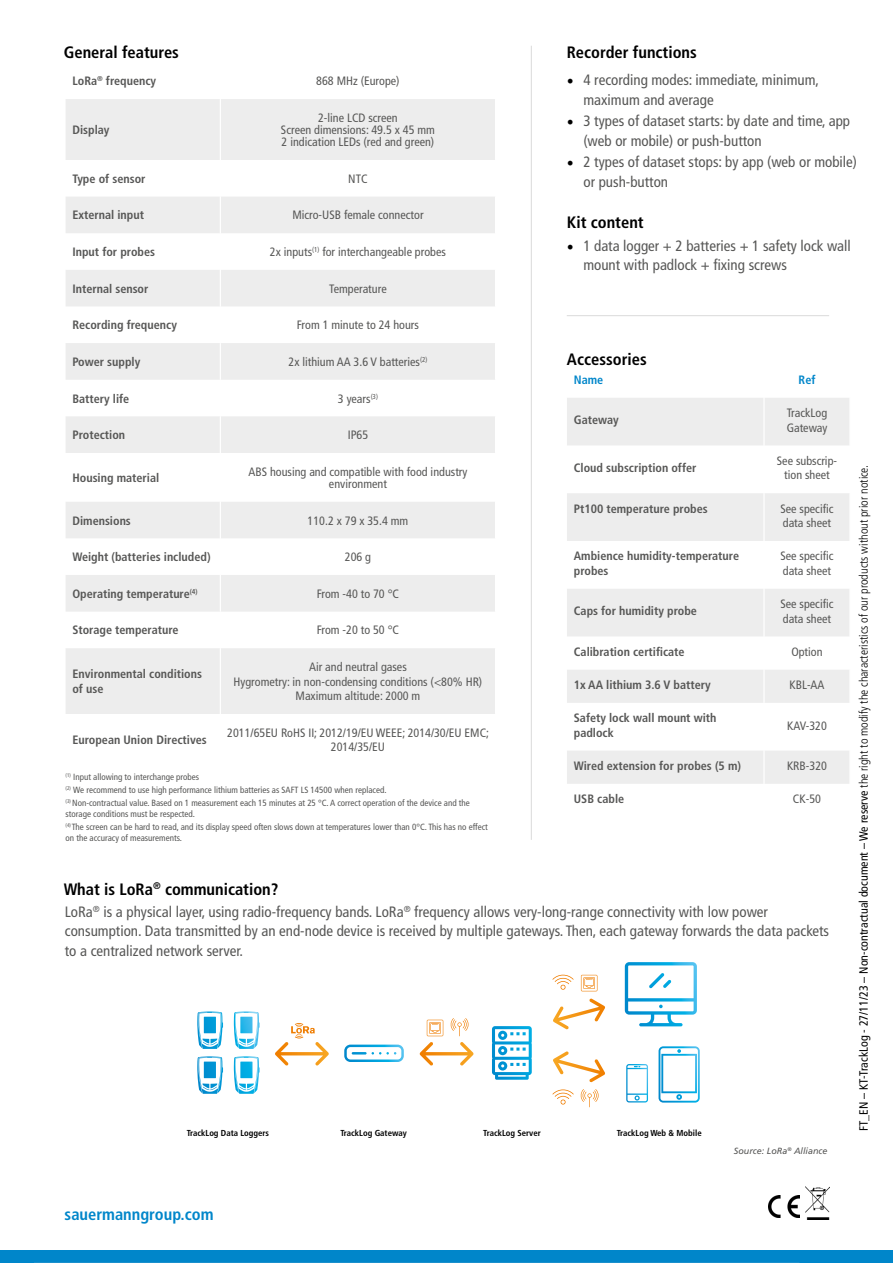
<style>
.page{position:relative;width:893px;height:1263px;background:#fff}
.page>*{position:absolute;margin:0;border:0;box-sizing:border-box;transform-origin:0 0}
.t1{font:700 condensed 16.5px "Frutiger LT Std";color:#000}
.t2{font:700 condensed 16.5px "Frutiger LT Std";color:#0086ca}
.t3{font:condensed 15px/19.5px "Frutiger LT Std";color:#575756}
.t4{font:condensed 12.15px/14.5px "Frutiger LT Std";color:#575756;text-align:center}
.t5{font:700 condensed 12.15px/14.5px "Frutiger LT Std";color:#575756}
.t6{font:700 condensed 12.15px "Frutiger LT Std";color:#0086ca}
.t7{font:300 condensed 12px "Frutiger LT Std";color:#000}
.t8{font:condensed 9px/12.9px "Frutiger LT Std";color:#575756}
.t9{font:italic 9px "Frutiger LT Std";color:#575756}
.t10{font:700 condensed 8.7px "Frutiger LT Std";color:#000}
.s1{font-family:"Minion Pro";font-stretch:normal;font-size:18px;color:#000}
.s2{font-weight:400}
</style>
<div class="page">
<svg style="left:234px;top:1011px;width:26px;height:38px"></svg>
<svg style="left:626px;top:1064px;width:22px;height:38px"></svg>
<svg style="left:625px;top:962px;width:72px;height:64px"></svg>
<svg style="left:492px;top:1026px;width:40px;height:54px"></svg>
<svg style="left:344px;top:1044px;width:60px;height:18px"></svg>
<svg style="left:659px;top:1046px;width:41px;height:56px"></svg>
<svg style="left:580px;top:1089px;width:18px;height:18px"></svg>
<svg style="left:552px;top:975px;width:22px;height:15px"></svg>
<svg style="left:552px;top:1089px;width:22px;height:15px"></svg>
<svg style="left:581px;top:975px;width:16px;height:16px"></svg>
<svg style="left:427px;top:1020px;width:16px;height:16px"></svg>
<svg style="left:275px;top:1023px;width:54px;height:43px"></svg>
<svg style="left:420px;top:1042px;width:53px;height:24px"></svg>
<svg style="left:553px;top:998px;width:52px;height:31px"></svg>
<svg style="left:553px;top:1051px;width:52px;height:31px"></svg>
<svg style="left:450px;top:1018px;width:18px;height:18px"></svg>
<svg style="left:66px;top:99px;width:429px;height:615px;fill:#ededed"></svg>
<hr style="left:220px;top:99px;width:1px;height:61px;background:#fff">
<hr style="left:220px;top:160px;width:1px;height:37px;background:#fff">
<hr style="left:220px;top:197px;width:1px;height:36px;background:#fff">
<hr style="left:220px;top:233px;width:1px;height:37px;background:#fff">
<hr style="left:220px;top:270px;width:1px;height:36px;background:#fff">
<hr style="left:220px;top:306px;width:1px;height:37px;background:#fff">
<hr style="left:220px;top:343px;width:1px;height:37px;background:#fff">
<hr style="left:220px;top:380px;width:1px;height:36px;background:#fff">
<hr style="left:220px;top:416px;width:1px;height:37px;background:#fff">
<hr style="left:220px;top:453px;width:1px;height:49px;background:#fff">
<hr style="left:220px;top:502px;width:1px;height:36px;background:#fff">
<hr style="left:220px;top:538px;width:1px;height:37px;background:#fff">
<hr style="left:220px;top:575px;width:1px;height:37px;background:#fff">
<hr style="left:220px;top:612px;width:1px;height:36px;background:#fff">
<hr style="left:220px;top:648px;width:1px;height:66px;background:#fff">
<svg style="left:567px;top:398px;width:282px;height:386px;fill:#ededed"></svg>
<hr style="left:763px;top:398px;width:2px;height:47px;background:#fff">
<hr style="left:763px;top:445px;width:2px;height:48px;background:#fff">
<hr style="left:763px;top:493px;width:2px;height:48px;background:#fff">
<hr style="left:763px;top:541px;width:2px;height:48px;background:#fff">
<hr style="left:763px;top:589px;width:2px;height:47px;background:#fff">
<hr style="left:763px;top:636px;width:2px;height:34px;background:#fff">
<hr style="left:763px;top:670px;width:2px;height:33px;background:#fff">
<hr style="left:763px;top:703px;width:2px;height:48px;background:#fff">
<hr style="left:763px;top:751px;width:2px;height:33px;background:#fff">
<hr style="left:531px;top:46px;width:1px;height:794px;background:#dadada">
<hr style="left:567px;top:315px;width:262px;height:1px;background:#dadada">
<img style="left:768px;top:1195px;width:32px;height:22px">
<img style="left:806px;top:1187px;width:24px;height:32px">
<div style="left:0;top:1251px;width:893px;height:12px;background:#0086ca"></div>
<hr style="left:34px;top:1262px;width:765px;height:1px;background:#dadada">
<h1 class="t1" style="left:64px;top:43px;width:117px">General features</h1>
<h1 class="t1" style="left:567px;top:43px;width:132px">Recorder functions</h1>
<p class="t3" style="left:583px;top:70px;width:237px;text-indent:-16px"><span class="s1">•</span> 4 recording modes: immediate, minimum, maximum and average</p>
<p class="t3" style="left:583px;top:111px;width:268px;text-indent:-16px"><span class="s1">•</span> 3 types of dataset starts: by date and time, app (web or mobile) or push-button</p>
<p class="t3" style="left:583px;top:153px;width:275px;text-indent:-16px"><span class="s1">•</span> 2 types of dataset stops: by app (web or mobile) or push-button</p>
<p class="t5" style="left:72px;top:74px;width:85px">LoRa<sup>®</sup> frequency</p>
<p class="t4" style="left:316px;top:74px;width:85px">868 MHz (Europe)</p>
<p class="t5" style="left:72px;top:123px;width:39px">Display</p>
<p class="t4" style="left:281px;top:112px;width:155px;line-height:12.1px">2-line LCD screen<br>Screen dimensions: 49.5 x 45 mm<br>2 indication LEDs (red and green)</p>
<p class="t5" style="left:72px;top:171px;width:75px">Type of sensor</p>
<p class="t4" style="left:348px;top:171px;width:21px">NTC</p>
<p class="t5" style="left:72px;top:208px;width:73px">External input</p>
<p class="t4" style="left:292px;top:208px;width:133px">Micro-USB female connector</p>
<p class="t5" style="left:72px;top:245px;width:84px">Input for probes</p>
<p class="t4" style="left:270px;top:245px;width:177px">2x inputs<sup>(1)</sup> for interchangeable probes</p>
<p class="t5" style="left:72px;top:281px;width:77px">Internal sensor</p>
<p class="t4" style="left:329px;top:281px;width:59px">Temperature</p>
<p class="t5" style="left:72px;top:318px;width:106px">Recording frequency</p>
<p class="t4" style="left:297px;top:318px;width:124px">From 1 minute to 24 hours</p>
<p class="t5" style="left:72px;top:354px;width:69px">Power supply</p>
<p class="t4" style="left:288px;top:355px;width:140px">2x lithium AA 3.6 V batteries<sup>(2)</sup></p>
<p class="t5" style="left:72px;top:391px;width:58px">Battery life</p>
<p class="t4" style="left:338px;top:391px;width:42px">3 years<sup>(3)</sup></p>
<p class="t5" style="left:72px;top:428px;width:54px">Protection</p>
<p class="t4" style="left:348px;top:428px;width:22px">IP65</p>
<p class="t5" style="left:72px;top:470px;width:88px">Housing material</p>
<p class="t4" style="left:248px;top:466px;width:221px;line-height:12.1px">ABS housing and compatible with food industry environment</p>
<p class="t5" style="left:72px;top:513px;width:60px">Dimensions</p>
<p class="t4" style="left:308px;top:513px;width:102px">110.2 x 79 x 35.4 mm</p>
<p class="t5" style="left:72px;top:550px;width:140px">Weight (batteries included)</p>
<p class="t4" style="left:345px;top:550px;width:28px">206 g</p>
<p class="t5" style="left:72px;top:586px;width:127px">Operating temperature<sup>(4)</sup></p>
<p class="t4" style="left:317px;top:586px;width:84px">From -40 to 70 °C</p>
<p class="t5" style="left:72px;top:623px;width:108px">Storage temperature</p>
<p class="t4" style="left:317px;top:623px;width:84px">From -20 to 50 °C</p>
<p class="t5" style="left:72px;top:667px;width:131px">Environmental conditions of use</p>
<p class="t4" style="left:234px;top:660px;width:250px">Air and neutral gases<br>Hygrometry: in non-condensing conditions (&lt;80% HR)<br>Maximum altitude: 2000 m</p>
<p class="t5" style="left:72px;top:733px;width:136px">European Union Directives</p>
<p class="t4" style="left:227px;top:725px;width:263px">2011/65EU RoHS II; 2012/19/EU WEEE; 2014/30/EU EMC;<br>2014/35/EU</p>
<h1 class="t1" style="left:567px;top:212px;width:78px">Kit content</h1>
<p class="t3" style="left:583px;top:236px;width:269px;text-indent:-16px"><span class="s1">•</span> 1 data logger + 2 batteries + 1 safety lock wall mount with padlock + fixing screws</p>
<h1 class="t1" style="left:567px;top:349px;width:81px">Accessories</h1>
<p class="t6" style="left:574px;top:373px;width:31px">Name</p>
<p class="t6" style="left:799px;top:373px;width:18px">Ref</p>
<p class="t5" style="left:574px;top:413px;width:46px">Gateway</p>
<p class="t4" style="left:787px;top:406px;width:42px;text-align:left">TrackLog<br>Gateway</p>
<p class="t5" style="left:574px;top:461px;width:124px">Cloud subscription offer</p>
<p class="t4" style="left:777px;top:453px;width:62px">See subscrip&shy;tion sheet</p>
<p class="t5" style="left:574px;top:501px;width:135px">Pt100 temperature probes</p>
<p class="t4" style="left:780px;top:501px;width:54px;text-align:left">See specific data sheet</p>
<p class="t5" style="left:574px;top:549px;width:167px">Ambience humidity-temperature probes</p>
<p class="t4" style="left:780px;top:549px;width:54px;text-align:left">See specific data sheet</p>
<p class="t5" style="left:574px;top:604px;width:125px">Caps for humidity probe</p>
<p class="t4" style="left:780px;top:597px;width:54px;text-align:left">See specific data sheet</p>
<p class="t5" style="left:574px;top:644px;width:112px">Calibration certificate</p>
<p class="t4" style="left:791px;top:644px;width:33px">Option</p>
<p class="t5" style="left:574px;top:678px;width:138px">1x AA lithium 3.6 V battery</p>
<p class="t4" style="left:789px;top:678px;width:37px">KBL-AA</p>
<p class="t5" style="left:574px;top:711px;width:144px">Safety lock wall mount with padlock</p>
<p class="t4" style="left:787px;top:718px;width:41px">KAV-320</p>
<p class="t5" style="left:574px;top:758px;width:169px">Wired extension for probes (5 m)</p>
<p class="t4" style="left:787px;top:758px;width:41px">KRB-320</p>
<p class="t5" style="left:574px;top:792px;width:52px">USB cable</p>
<p class="t4" style="left:793px;top:792px;width:30px">CK-50</p>
<p class="t7" style="left:857px;top:1131px;width:668px;rotate:-90deg"><span class="s2">FT_EN – KT-TrackLog - 27/11/23 – Non-contractual document – We reserve</span> the right to modify the characteristics of our products without prior notice.</p>
<p class="t8" style="left:66px;top:771px;width:406px"><sup>(1)</sup> Input allowing to interchange probes<br><sup>(2)</sup> We recommend to use high performance lithium batteries as SAFT LS 14500 when replaced.<br><sup>(3)</sup> Non-contractual value. Based on 1 measurement each 15 minutes at 25 °C. A correct operation of the device and the</p>
<p class="t8" style="left:66px;top:807px;width:424px">storage conditions must be respected.<br><sup>(4)</sup> The screen can be hard to read, and its display speed often slows down at temperatures lower than 0°C. This has no effect</p>
<p class="t8" style="left:66px;top:831px;width:118px">on the accuracy of measurements.</p>
<h1 class="t1" style="left:64px;top:879px;width:216px">What is LoRa<sup>®</sup> communication?</h1>
<p class="t3" style="left:65px;top:902px;width:766px">LoRa<sup>®</sup> is a physical layer, using radio-frequency bands. LoRa<sup>®</sup> frequency allows very-long-range connectivity with low power consumption. Data transmitted by an end-node device is received by multiple gateways. Then, each gateway forwards the data packets to a centralized network server.</p>
<p class="t10" style="left:187px;top:1128px;width:84px">TrackLog Data Loggers</p>
<p class="t10" style="left:340px;top:1128px;width:68px">TrackLog Gateway</p>
<p class="t10" style="left:483px;top:1128px;width:59px">TrackLog Server</p>
<p class="t10" style="left:617px;top:1128px;width:86px">TrackLog Web &amp; Mobile</p>
<h1 class="t2" style="left:65px;top:1204px;width:150px">sauermanngroup.com</h1>
<p class="t9" style="left:734px;top:1145px;width:95px">Source: LoRa<sup>®</sup> Alliance</p>
</div>
